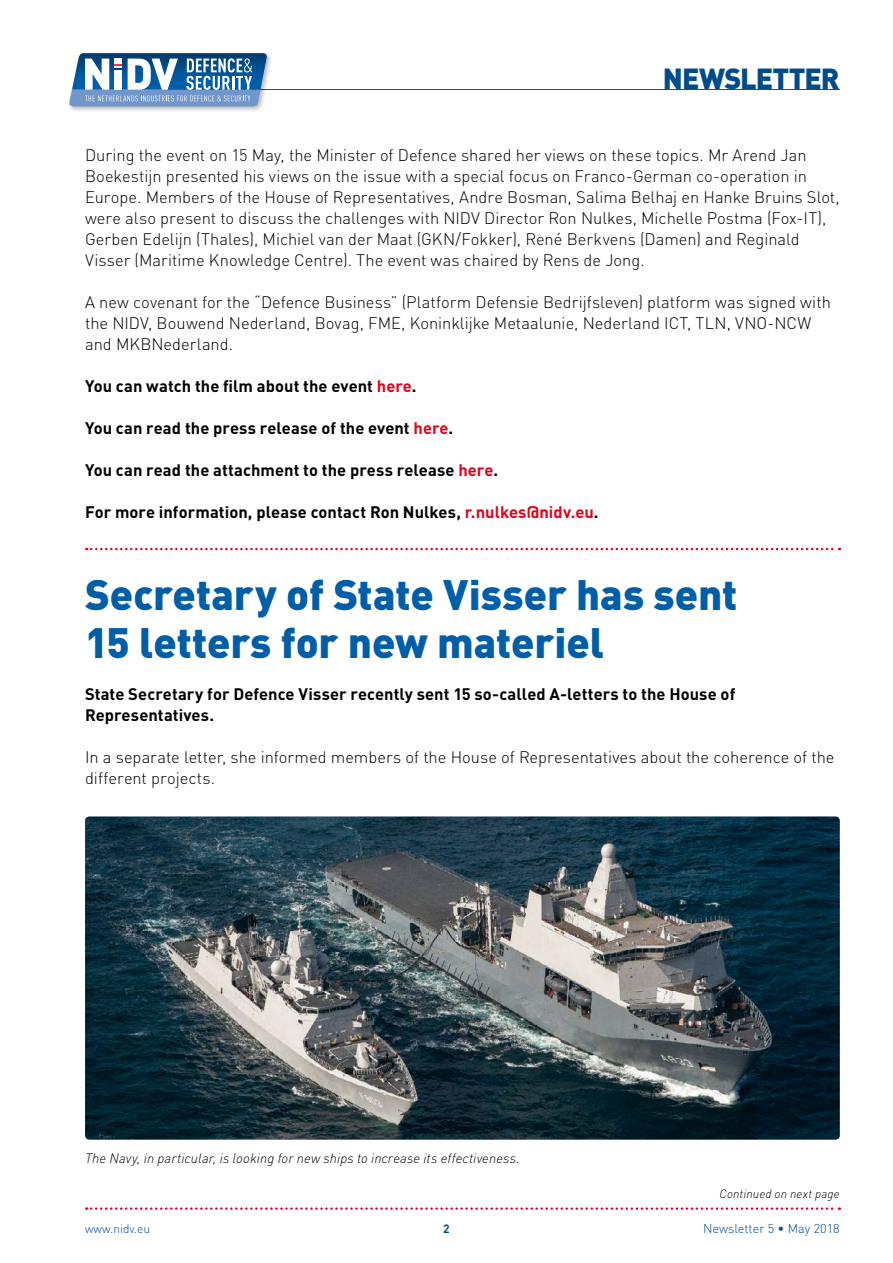
<style>
.page{position:relative;width:893px;height:1263px;background:#fff}
.page>*{position:absolute;margin:0;border:0;box-sizing:border-box;transform-origin:0 0}
.t1{font:900 42px/48px "DIN Pro";color:#005ea8}
.t2{font:900 28.65px "DIN Pro";letter-spacing:-.03em;color:#004c8b}
.t3{font:300 16.5px/21px "DIN Pro";color:#000}
.t4{font:700 16.5px/21px "DIN Pro";letter-spacing:.005em;color:#000}
.t5{font:italic 300 13.5px "DIN";letter-spacing:.01em;color:#000}
.t6{font:300 12.75px "DIN Pro";color:#004c98}
.t7{font:italic 300 12px "DIN";letter-spacing:.015em;color:#000}
.t8{font:300 12px "DIN Pro";color:#004c98}
.t9{font:700 12px "DIN Pro";color:#004c98}
.s1{color:#e2001a}
</style>
<div class="page">
<svg style="left:86px;top:1207px;width:754px;height:3px"></svg>
<hr style="left:165px;top:89px;width:675px;height:1px;background:#e2001a">
<div style="left:67px;top:51px;width:206px;height:62px;background:#000;opacity:.3"></div>
<svg style="left:69px;top:53px;width:199px;height:53px"></svg>
<svg style="left:86px;top:548px;width:754px;height:2px"></svg>
<img style="left:85px;top:816px;width:755px;height:324px">
<h2 class="t2" style="left:663px;top:59px;width:178px">NEWSLETTER</h2>
<p class="t3" style="left:85px;top:144px;width:756px">During the event on 15 May, the Minister of Defence shared her views on these topics. Mr Arend Jan Boekestijn presented his views on the issue with a special focus on Franco-German co-operation in Europe. Members of the House of Representatives, Andre Bosman, Salima Belhaj en Hanke Bruins Slot, were also present to discuss the challenges with NIDV Director Ron Nulkes, Michelle Postma (Fox-IT), Gerben Edelijn (Thales), Michiel van der Maat (GKN/Fokker), René Berkvens (Damen) and Reginald Visser (Maritime Knowledge Centre). The event was chaired by Rens de Jong.</p>
<p class="t3" style="left:85px;top:291px;width:747px">A new covenant for the “Defence Business” (Platform Defensie Bedrijfsleven) platform was signed with the NIDV, Bouwend Nederland, Bovag, FME, Koninklijke Metaalunie, Nederland ICT, TLN, VNO-NCW and MKBNederland.</p>
<p class="t4" style="left:85px;top:375px;width:333px">You can watch the film about the event <span class="s1">here</span>.</p>
<p class="t4" style="left:85px;top:417px;width:370px">You can read the press release of the event <span class="s1">here</span>.</p>
<p class="t4" style="left:85px;top:459px;width:414px">You can read the attachment to the press release <span class="s1">here</span>.</p>
<p class="t4" style="left:85px;top:501px;width:515px">For more information, please contact Ron Nulkes, <span class="s1">r.nulkes@nidv.eu</span>.</p>
<h1 class="t1" style="left:85px;top:569px;width:654px">Secretary of State Visser has sent<br>15 letters for new materiel</h1>
<p class="t4" style="left:85px;top:683px;width:652px">State Secretary for Defence Visser recently sent 15 so-called A-letters to the House of<br>Representatives.</p>
<p class="t3" style="left:85px;top:746px;width:751px">In a separate letter, she informed members of the House of Representatives about the coherence of the different projects.</p>
<p class="t5" style="left:85px;top:1150px;width:436px">The Navy, in particular, is looking for new ships to increase its effectiveness.</p>
<p class="t7" style="left:719px;top:1186px;width:122px">Continued on next page</p>
<p class="t8" style="left:85px;top:1220px;width:67px">www.nidv.eu</p>
<p class="t9" style="left:443px;top:1220px;width:8px">2</p>
<p class="t6" style="left:703px;top:1219px;width:138px">Newsletter 5 • May 2018</p>
</div>
